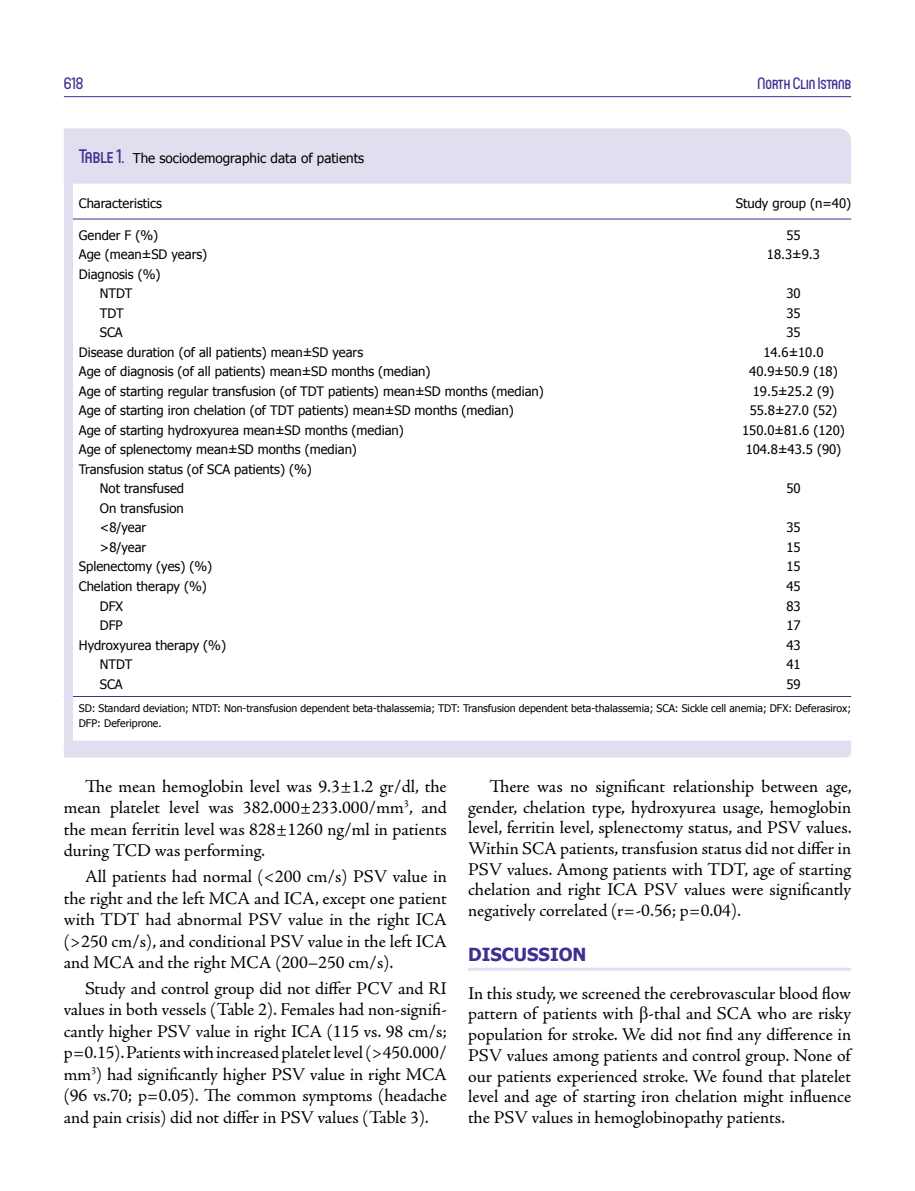
<style>
.page{position:relative;width:915px;height:1191px;background:#fff}
.page>*{position:absolute;margin:0;border:0;box-sizing:border-box;transform-origin:0 0}
.t1{font:18px/21.5px "Adobe Jenson Pro";letter-spacing:-.005em;color:#000;text-align:justify}
.t2{font:700 18px "Tahoma";color:#3c3091}
.t3{font:500 16.5px "Circula";color:#3c3091}
.t4{font:13.5px "Tahoma";color:#000}
.t5{font:13.05px/19.5px "Tahoma";color:#000}
.t6{font:10.5px/15px "Tahoma";color:#000}
.s1{font-family:"Circula";font-weight:500;font-size:19.5px;color:#3c3091}
.s2{font-family:"Times New Roman"}
</style>
<div class="page">
<hr style="left:64px;top:96px;width:786px;height:1px;background:#3c3091">
<hr style="left:468px;top:967px;width:382px;height:3px;background:#e1dfef">
<div style="left:64px;top:740px;width:786px;height:17px;background:#e1dfef"></div>
<div style="left:64px;top:128px;width:786px;height:56px;background:#e1dfef"></div>
<hr style="left:64px;top:696px;width:786px;height:1px;background:#3c3091">
<hr style="left:64px;top:219px;width:786px;height:1px;background:#3c3091">
<div style="left:64px;top:177px;width:8px;height:572px;background:#e1dfef"></div>
<p class="t3" style="left:64px;top:73px;width:21px">618</p>
<p class="t3" style="left:757px;top:73px;width:95px">North Clin Istanb</p>
<p class="t4" style="left:79px;top:150px;width:287px"><span class="s1">Table 1.</span> The sociodemographic data of patients</p>
<p class="t5" style="left:79px;top:193px;width:85px">Characteristics</p>
<p class="t5" style="left:735px;top:193px;width:117px">Study group (n=40)</p>
<p class="t5" style="left:79px;top:225px;width:81px">Gender F (%)</p>
<p class="t5" style="left:786px;top:225px;width:16px">55</p>
<p class="t5" style="left:79px;top:244px;width:130px">Age (mean±SD years)</p>
<p class="t5" style="left:766px;top:244px;width:55px">18.3±9.3</p>
<p class="t5" style="left:79px;top:264px;width:83px;text-align:center">Diagnosis (%)<br>NTDT</p>
<p class="t5" style="left:786px;top:283px;width:16px">30</p>
<p class="t5" style="left:100px;top:303px;width:25px">TDT</p>
<p class="t5" style="left:786px;top:303px;width:16px">35</p>
<p class="t5" style="left:100px;top:322px;width:24px">SCA</p>
<p class="t5" style="left:786px;top:322px;width:16px">35</p>
<p class="t5" style="left:79px;top:342px;width:286px">Disease duration (of all patients) mean±SD years</p>
<p class="t5" style="left:763px;top:342px;width:62px">14.6±10.0</p>
<p class="t5" style="left:79px;top:361px;width:353px">Age of diagnosis (of all patients) mean±SD months (median)</p>
<p class="t5" style="left:749px;top:361px;width:90px">40.9±50.9 (18)</p>
<p class="t5" style="left:79px;top:381px;width:466px">Age of starting regular transfusion (of TDT patients) mean±SD months (median)</p>
<p class="t5" style="left:752px;top:381px;width:83px">19.5±25.2 (9)</p>
<p class="t5" style="left:79px;top:400px;width:436px">Age of starting iron chelation (of TDT patients) mean±SD months (median)</p>
<p class="t5" style="left:749px;top:400px;width:89px">55.8±27.0 (52)</p>
<p class="t5" style="left:79px;top:420px;width:326px">Age of starting hydroxyurea mean±SD months (median)</p>
<p class="t5" style="left:741px;top:420px;width:104px">150.0±81.6 (120)</p>
<p class="t5" style="left:79px;top:439px;width:279px">Age of splenectomy mean±SD months (median)</p>
<p class="t5" style="left:745px;top:439px;width:97px">104.8±43.5 (90)</p>
<p class="t5" style="left:100px;top:459px;width:213px;text-indent:-21px">Transfusion status (of SCA patients) (%)<br>Not transfused</p>
<p class="t5" style="left:786px;top:478px;width:16px">50</p>
<p class="t5" style="left:100px;top:498px;width:85px">On transfusion &lt;8/year</p>
<p class="t5" style="left:786px;top:517px;width:16px">35</p>
<p class="t5" style="left:100px;top:537px;width:48px">&gt;8/year</p>
<p class="t5" style="left:786px;top:537px;width:16px">15</p>
<p class="t5" style="left:79px;top:556px;width:135px">Splenectomy (yes) (%)</p>
<p class="t5" style="left:786px;top:556px;width:16px">15</p>
<p class="t5" style="left:79px;top:576px;width:129px">Chelation therapy (%)</p>
<p class="t5" style="left:786px;top:576px;width:16px">45</p>
<p class="t5" style="left:100px;top:595px;width:25px">DFX</p>
<p class="t5" style="left:786px;top:595px;width:16px">83</p>
<p class="t5" style="left:100px;top:615px;width:24px">DFP</p>
<p class="t5" style="left:786px;top:615px;width:16px">17</p>
<p class="t5" style="left:79px;top:634px;width:149px">Hydroxyurea therapy (%)</p>
<p class="t5" style="left:786px;top:634px;width:16px">43</p>
<p class="t5" style="left:100px;top:654px;width:34px">NTDT</p>
<p class="t5" style="left:786px;top:654px;width:16px">41</p>
<p class="t5" style="left:100px;top:673px;width:24px">SCA</p>
<p class="t5" style="left:786px;top:673px;width:16px">59</p>
<p class="t6" style="left:79px;top:700px;width:773px">SD: Standard deviation; NTDT: Non-transfusion dependent beta-thalassemia; TDT: Transfusion dependent beta-thalassemia; SCA: Sickle cell anemia; DFX: Deferasirox;<br>DFP: Deferiprone.</p>
<p class="t1" style="left:64px;top:776px;width:384px;text-indent:21px">The mean hemoglobin level was 9.3±1.2 gr/dl, the mean platelet level was 382.000±233.000/mm<sup>3</sup>, and the mean ferritin level was 828±1260 ng/ml in patients during TCD was performing.</p>
<p class="t1" style="left:64px;top:866px;width:384px;text-indent:21px">All patients had normal (&lt;200 cm/s) PSV value in the right and the left MCA and ICA, except one patient with TDT had abnormal PSV value in the right ICA (&gt;250 cm/s), and conditional PSV value in the left ICA and MCA and the right MCA (200–250 cm/s).</p>
<p class="t1" style="left:64px;top:977px;width:384px;text-indent:21px">Study and control group did not differ PCV and RI values in both vessels (Table 2). Females had non-signifi&shy;cantly higher PSV value in right ICA (115 vs. 98 cm/s; p=0.15). Patients with increased platelet level (&gt;450.000/ mm<sup>3</sup>) had significantly higher PSV value in right MCA (96 vs.70; p=0.05). The common symptoms (headache and pain crisis) did not differ in PSV values (Table 3).</p>
<p class="t1" style="left:468px;top:776px;width:385px;line-height:20.7px;text-indent:21px">There was no significant relationship between age, gender, chelation type, hydroxyurea usage, hemoglobin level, ferritin level, splenectomy status, and PSV values.<br>Within SCA patients, transfusion status did not differ in PSV values. Among patients with TDT, age of starting chelation and right ICA PSV values were significantly negatively correlated (r=-0.56; p=0.04).</p>
<p class="t2" style="left:468px;top:941px;width:120px">DISCUSSION</p>
<p class="t1" style="left:468px;top:983px;width:384px;line-height:20.7px">In this study, we screened the cerebrovascular blood flow pattern of patients with <span class="s2">β</span>-thal and SCA who are risky population for stroke. We did not find any difference in PSV values among patients and control group. None of our patients experienced stroke. We found that platelet level and age of starting iron chelation might influence the PSV values in hemoglobinopathy patients.</p>
</div>
